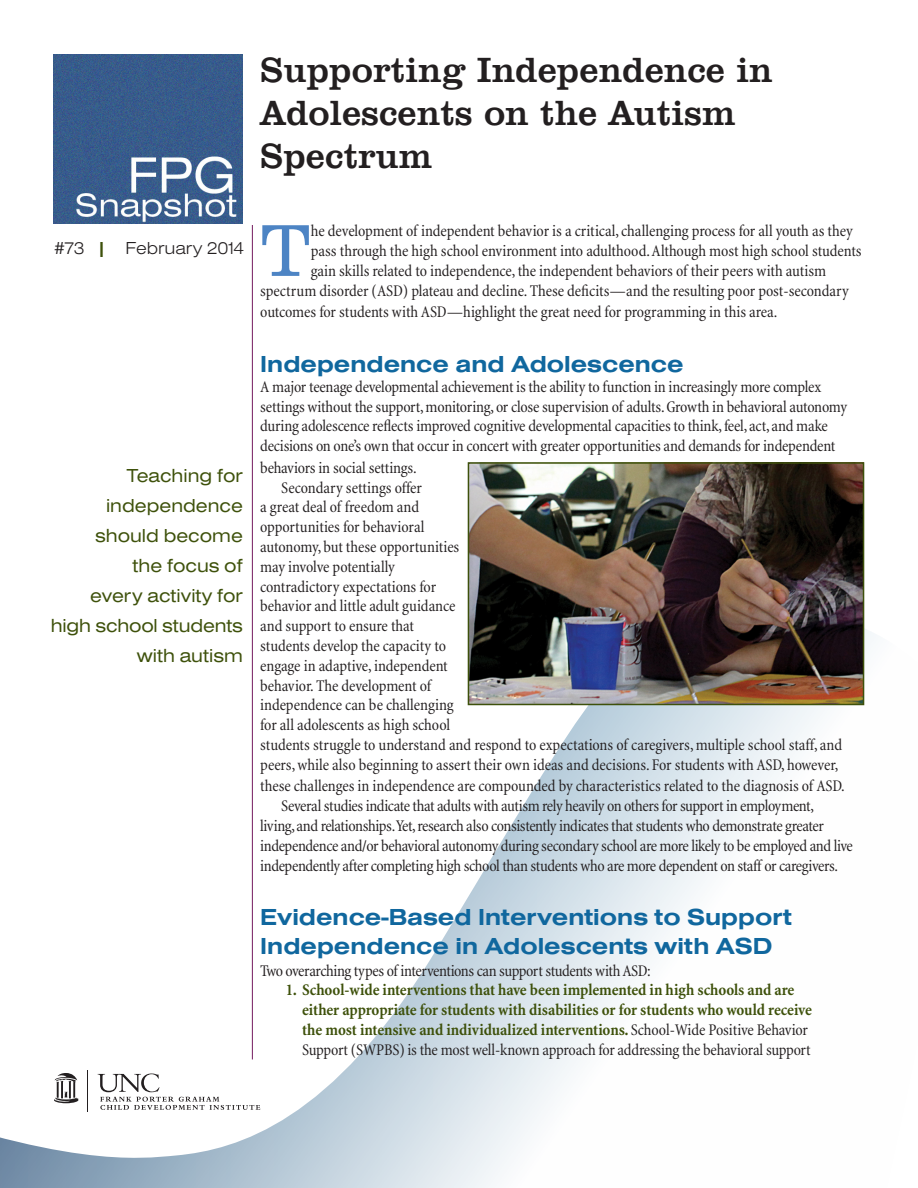
<style>
.page{position:relative;width:918px;height:1188px;background:#fff}
.page>*{position:absolute;margin:0;border:0;box-sizing:border-box;transform-origin:0 0}
._1stParagraf{font:300 75.45px "Clarendon BT";color:#4d84c4}
.Headline{font:36px/43.2px "Clarendon BT";color:#231f20}
.Subhead_1{font:24px/28.8px "Nimbus San D Bold Exte";color:#10679e}
.FrontPullQuote{font:19.5px/30px "Nimbus San D Regu Exte";color:#3e510b;text-align:right}
.t1{font:18px "Nimbus San D Ligh Exte";letter-spacing:-.01em;color:#231f20}
.Body_Text{font:condensed 16.5px/19.8px "Minion";letter-spacing:-.01em;color:#231f20}
._1stPara_noDrop{font:condensed 16.5px/19.8px "Minion";letter-spacing:-.015em;color:#231f20}
._1stParagraf-2{font:condensed 16.5px "Minion";letter-spacing:-.005em;color:#231f20}
.Hanging{font:700 condensed 16.5px/19.8px "Minion";letter-spacing:-.005em;color:#3e510b}
.s1{font-family:"Nimbus San D Bold Exte";color:#3e510b}
.s2{font-weight:400;color:#231f20}
</style>
<div class="page">
<svg style="left:0;top:606px;width:874px;height:582px"></svg>
<img style="left:53px;top:54px;width:190px;height:170px">
<hr style="left:88px;top:1071px;width:1px;height:41px;background:#231f20">
<svg style="left:54px;top:1073px;width:24px;height:30px"></svg>
<svg style="left:98px;top:1074px;width:162px;height:36px"></svg>
<hr style="left:252px;top:225px;width:1px;height:834px;background:#731b5f">
<img style="left:471px;top:465px;width:390px;height:237px">
<div style="left:468px;top:462px;width:396px;height:243px;border:2px solid #3e510b"></div>
<p class="Headline" style="left:260px;top:47px;width:514px">Supporting Independence in<br>Adolescents on the Autism<br>Spectrum</p>
<p class="t1" style="left:54px;top:238px;width:191px">#73 <span class="s1">|</span> February 2014</p>
<p class="FrontPullQuote" style="left:51px;top:460px;width:194px">Teaching for independence should become<br>the focus of<br>every activity for high school students with autism</p>
<p class="_1stParagraf" style="left:260px;top:205px;width:52px">T</p>
<p class="_1stParagraf-2" style="left:311px;top:223px;width:543px">he development of independent behavior is a critical, challenging process for all youth as they</p>
<p class="_1stParagraf-2" style="left:311px;top:242px;width:552px">pass through the high school environment into adulthood. Although most high school students</p>
<p class="_1stParagraf-2" style="left:311px;top:262px;width:517px">gain skills related to independence, the independent behaviors of their peers with autism</p>
<p class="_1stParagraf-2" style="left:260px;top:282px;width:590px">spectrum disorder (ASD) plateau and decline. These deficits—and the resulting poor post-secondary</p>
<p class="_1stParagraf-2" style="left:260px;top:304px;width:519px">outcomes for students with ASD—highlight the great need for programming in this area.</p>
<p class="Subhead_1" style="left:260px;top:350px;width:425px">Independence and Adolescence</p>
<p class="_1stPara_noDrop" style="left:260px;top:377px;width:588px">A major teenage developmental achievement is the ability to function in increasingly more complex settings without the support, monitoring, or close supervision of adults. Growth in behavioral autonomy during adolescence reflects improved cognitive developmental capacities to think, feel, act, and make decisions on one’s own that occur in concert with greater opportunities and demands for independent</p>
<p class="_1stPara_noDrop" style="left:260px;top:458px;width:158px">behaviors in social settings.</p>
<p class="Body_Text" style="left:260px;top:478px;width:583px;text-indent:21px">Secondary settings offer<br>a great deal of freedom and<br>opportunities for behavioral<br>autonomy, but these opportunities<br>may involve potentially<br>contradictory expectations for<br>behavior and little adult guidance<br>and support to ensure that<br>students develop the capacity to<br>engage in adaptive, independent<br>behavior. The development of<br>independence can be challenging<br>for all adolescents as high school<br>students struggle to understand and respond to expectations of caregivers, multiple school staff, and peers, while also beginning to assert their own ideas and decisions. For students with ASD, however,</p>
<p class="Body_Text" style="left:260px;top:777px;width:586px">these challenges in independence are compounded by characteristics related to the diagnosis of ASD.</p>
<p class="Body_Text" style="left:260px;top:796px;width:594px;text-indent:21px">Several studies indicate that adults with autism rely heavily on others for support in employment, living, and relationships.Yet, research also consistently indicates that students who demonstrate greater independence and/or behavioral autonomy during secondary school are more likely to be employed and live independently after completing high school than students who are more dependent on staff or caregivers.</p>
<p class="Subhead_1" style="left:260px;top:903px;width:533px">Evidence-Based Interventions to Support<br>Independence in Adolescents with ASD</p>
<p class="_1stPara_noDrop" style="left:260px;top:961px;width:392px">Two overarching types of interventions can support students with ASD:</p>
<p class="Hanging" style="left:302px;top:980px;width:511px;text-indent:-16px">1. School-wide interventions that have been implemented in high schools and are either appropriate for students with disabilities or for students who would receive the most intensive and individualized interventions. <span class="s2">School-Wide Positive Behavior Support (SWPBS) is the most well-known approach for addressing the behavioral support</span></p>
</div>
